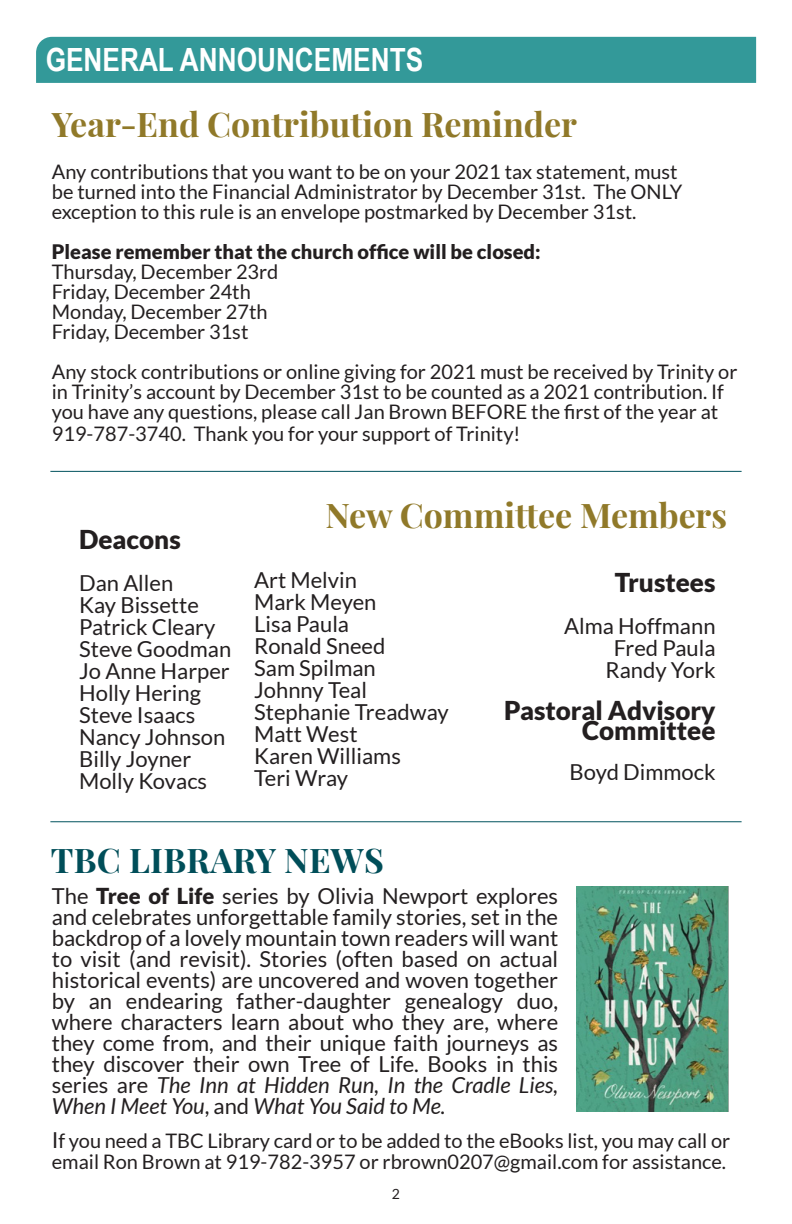
<style>
.page{position:relative;width:792px;height:1224px;background:#fff}
.page>*{position:absolute;margin:0;border:0;box-sizing:border-box;transform-origin:0 0}
.t1{font:700 34px "Playfair Display";color:#907929}
.t2{font:700 34px "Playfair Display";letter-spacing:.01em;color:#004e59}
.t3{font:700 32px "Arial Narrow";color:#fff}
.t4{font:900 26px "Lato";color:#231f20}
.t5{font:22px/21px "Lato";color:#231f20;text-align:justify}
.t6{font:20px/20px "Lato";color:#231f20}
.t7{font:900 20px "Lato";color:#231f20}
.t8{font:14px "Lato";color:#231f20}
.s1{font-weight:900}
.s2{font-style:italic}
.s3{font-size:22px}
</style>
<div class="page">
<hr style="left:50px;top:471px;width:692px;height:1px;background:#00525d">
<hr style="left:50px;top:821px;width:692px;height:1px;background:#00525d">
<img style="left:576px;top:886px;width:153px;height:226px">
<div style="left:36px;top:37px;width:720px;height:46px;background:#399"></div>
<p class="t3" style="left:46px;top:36px;width:379px">GENERAL ANNOUNCEMENTS</p>
<p class="t1" style="left:52px;top:103px;width:527px">Year-End Contribution Reminder</p>
<p class="t6" style="left:52px;top:162px;width:632px">Any contributions that you want to be on your 2021 tax statement, must be turned into the Financial Administrator by December 31st. The ONLY exception to this rule is an envelope postmarked by December 31st.</p>
<p class="t7" style="left:52px;top:240px;width:490px">Please remember that the church office will be closed:</p>
<p class="t6" style="left:52px;top:262px;width:228px">Thursday, December 23rd</p>
<p class="t6" style="left:52px;top:282px;width:201px">Friday, December 24th</p>
<p class="t6" style="left:52px;top:302px;width:217px">Monday, December 27th</p>
<p class="t6" style="left:52px;top:322px;width:198px">Friday, December 31st</p>
<p class="t6" style="left:52px;top:362px;width:687px">Any stock contributions or online giving for 2021 must be received by Trinity or in Trinity’s account by December 31st to be counted as a 2021 contribution. If you have any questions, please call Jan Brown BEFORE the first of the year at</p>
<p class="t6" style="left:52px;top:424px;width:470px">919-787-3740. Thank you for your support of Trinity!</p>
<p class="t4" style="left:79px;top:525px;width:103px">Deacons</p>
<p class="t5" style="left:79px;top:573px;width:96px">Dan Allen</p>
<p class="t5" style="left:79px;top:595px;width:121px">Kay Bissette</p>
<p class="t5" style="left:79px;top:617px;width:138px">Patrick Cleary</p>
<p class="t5" style="left:79px;top:639px;width:154px">Steve Goodman</p>
<p class="t5" style="left:79px;top:661px;width:152px">Jo Anne Harper</p>
<p class="t5" style="left:79px;top:683px;width:123px">Holly Hering</p>
<p class="t5" style="left:79px;top:705px;width:118px">Steve Isaacs</p>
<p class="t5" style="left:79px;top:727px;width:148px">Nancy Johnson</p>
<p class="t5" style="left:79px;top:749px;width:114px">Billy Joyner</p>
<p class="t5" style="left:79px;top:771px;width:130px">Molly Kovacs</p>
<p class="t1" style="left:325px;top:494px;width:403px">New Committee Members</p>
<p class="t5" style="left:254px;top:570px;width:104px">Art Melvin</p>
<p class="t5" style="left:254px;top:592px;width:124px">Mark Meyen</p>
<p class="t5" style="left:254px;top:614px;width:96px">Lisa Paula</p>
<p class="t5" style="left:254px;top:636px;width:133px">Ronald Sneed</p>
<p class="t5" style="left:254px;top:658px;width:123px">Sam Spilman</p>
<p class="t5" style="left:254px;top:680px;width:114px">Johnny Teal</p>
<p class="t5" style="left:254px;top:702px;width:196px">Stephanie Treadway</p>
<p class="t5" style="left:254px;top:724px;width:105px">Matt West</p>
<p class="t5" style="left:254px;top:746px;width:148px">Karen Williams</p>
<p class="t5" style="left:254px;top:768px;width:95px">Teri Wray</p>
<p class="t4" style="left:615px;top:567px;width:102px">Trustees</p>
<p class="t5" style="left:564px;top:615px;width:153px">Alma Hoffmann</p>
<p class="t5" style="left:614px;top:637px;width:103px">Fred Paula</p>
<p class="t5" style="left:606px;top:659px;width:112px">Randy York</p>
<p class="t4" style="left:504px;top:695px;width:213px">Pastoral Advisory</p>
<p class="t4" style="left:582px;top:715px;width:135px">Committee</p>
<p class="t5" style="left:570px;top:761px;width:148px">Boyd Dimmock</p>
<p class="t2" style="left:51px;top:838px;width:335px">TBC LIBRARY NEWS</p>
<p class="t5" style="left:52px;top:885px;width:508px">The <span class="s1">Tree of Life</span> series by Olivia Newport explores and celebrates unforgettable family stories, set in the backdrop of a lovely mountain town readers will want to visit (and revisit). Stories (often based on actual historical events) are uncovered and woven together by an endearing father-daughter genealogy duo, where characters learn about who they are, where they come from, and their unique faith journeys as they discover their own Tree of Life. Books in this series are <span class="s2">The Inn at Hidden Run, In the Cradle Lies, When I Meet You</span>, and <span class="s2">What You Said to Me.</span></p>
<p class="t6" style="left:52px;top:1130px;width:680px;line-height:21px"><span class="s3">I</span>f you need a TBC Library card or to be added to the eBooks list, you may call or email Ron Brown at 919-782-3957 or rbrown0207@gmail.com for assistance.</p>
<p class="t8" style="left:392px;top:1186px;width:10px">2</p>
</div>
